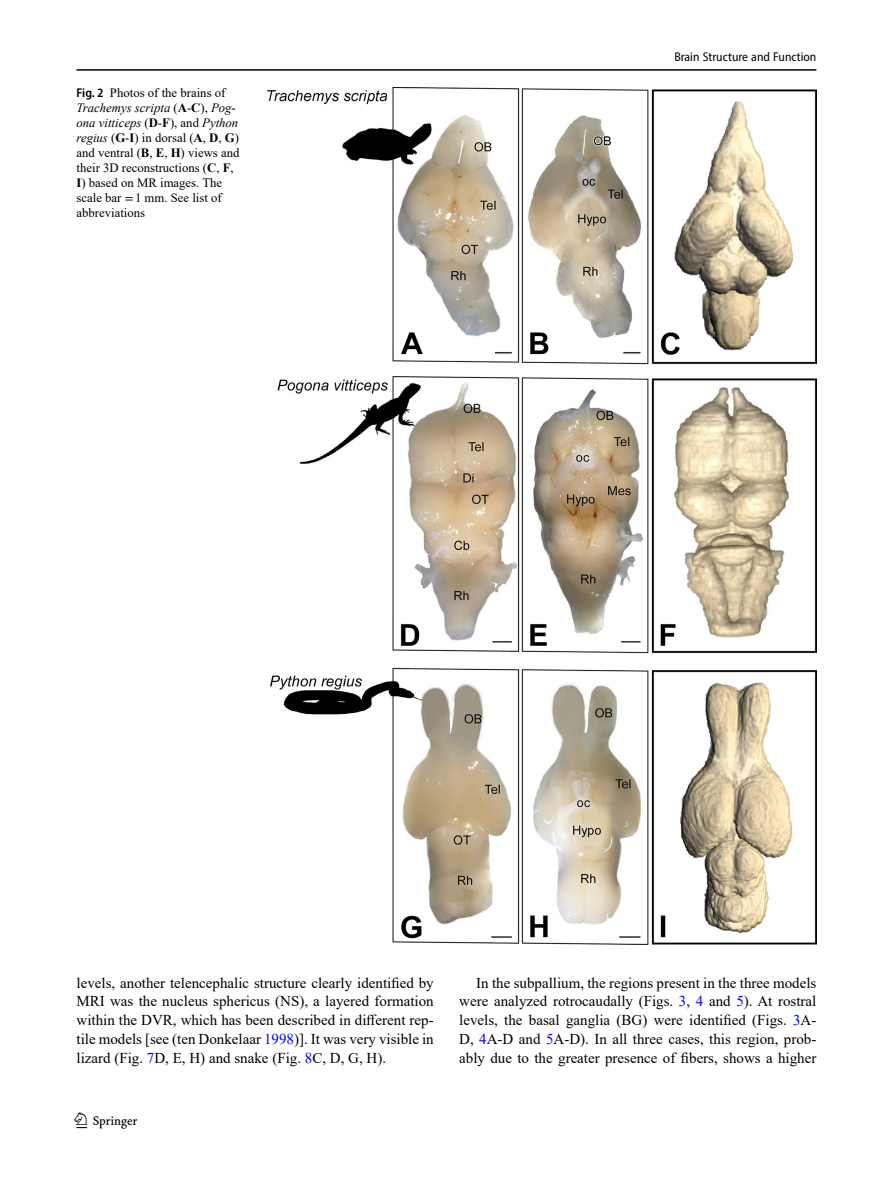
<style>
.page{position:relative;width:893px;height:1187px;background:#fff}
.page>*{position:absolute;margin:0;border:0;box-sizing:border-box;transform-origin:0 0}
.t1{font:22.5px "Springnew";color:#000}
.Body_Text_Indent{font:15px/18.8px "Times New Roman";color:#000;text-align:justify}
.Figure_Caption_Side{font:12.75px/15px "Times New Roman";color:#000}
.t2{font:semi-condensed 12.75px "Myriad Pro";color:#000}
.s1{font-family:"Myriad Pro";font-weight:600;font-stretch:semi-condensed}
.s2{font-style:italic}
.s3{font-weight:700}
.s4{font-family:"STIX"}
.s5{color:#00f}
</style>
<div class="page">
<hr style="left:77px;top:69px;width:739px;height:2px;background:#000">
<img style="left:268px;top:87px;width:548px;height:857px">
<p class="Figure_Caption_Side" style="left:77px;top:84px;width:164px"><span class="s1">Fig. 2</span> Photos of the brains of<br><span class="s2">Trachemys scripta</span> (<span class="s3">A</span>-<span class="s3">C</span>), <span class="s2">Pog&shy;ona vitticeps</span> (<span class="s3">D</span>-<span class="s3">F</span>), and <span class="s2">Python regius</span> (<span class="s3">G</span>-<span class="s3">I</span>) in dorsal (<span class="s3">A</span>, <span class="s3">D</span>, <span class="s3">G</span>) and ventral (<span class="s3">B</span>, <span class="s3">E</span>, <span class="s3">H</span>) views and their 3D reconstructions (<span class="s3">C</span>, <span class="s3">F</span>,<br><span class="s3">I</span>) based on MR images. The scale bar <span class="s4">=</span>1 mm. See list of abbreviations</p>
<p class="t2" style="left:674px;top:49px;width:144px">Brain Structure and Function</p>
<p class="Body_Text_Indent" style="left:77px;top:972px;width:359px">levels, another telencephalic structure clearly identified by MRI was the nucleus sphericus (NS), a layered formation within the DVR, which has been described in different rep&shy;tile models [see (ten Donkelaar <span class="s5">1998</span>)]. It was very visible in lizard (Fig. <span class="s5">7</span>D, E, H) and snake (Fig. <span class="s5">8</span>C, D, G, H).</p>
<h1 class="t1" style="left:77px;top:1107px;width:63px">1 3</h1>
<p class="Body_Text_Indent" style="left:459px;top:972px;width:359px;text-indent:17px">In the subpallium, the regions present in the three models were analyzed rotrocaudally (Figs. <span class="s5">3</span>, <span class="s5">4</span> and <span class="s5">5</span>). At rostral levels, the basal ganglia (BG) were identified (Figs. <span class="s5">3</span>A-D, <span class="s5">4</span>A-D and <span class="s5">5</span>A-D). In all three cases, this region, prob&shy;ably due to the greater presence of fibers, shows a higher</p>
</div>
